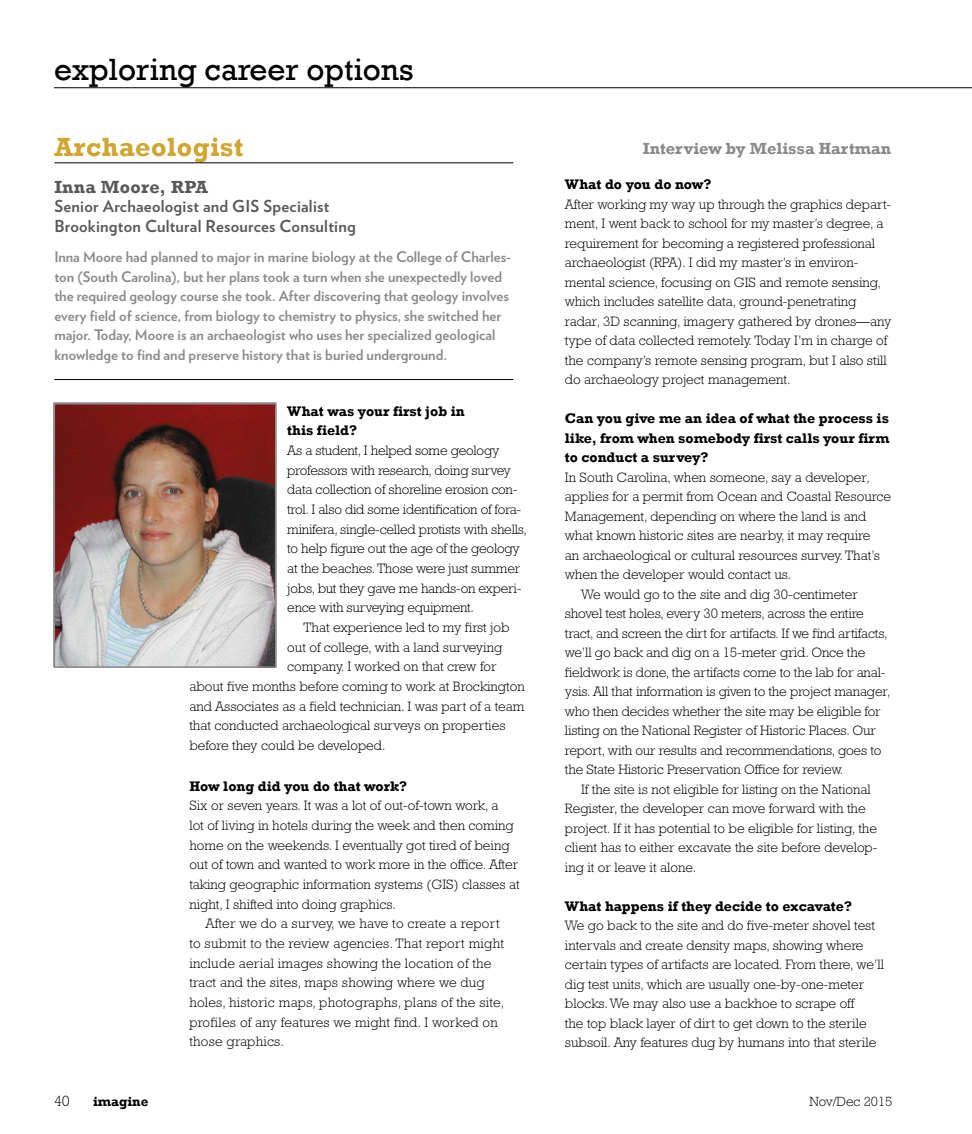
<style>
.page{position:relative;width:972px;height:1134px;background:#fff}
.page>*{position:absolute;margin:0;border:0;box-sizing:border-box;transform-origin:0 0}
.t1{font:31.5px "Rockwell";color:#000}
.t2{font:700 27px "Rockwell";letter-spacing:.015em;color:#cfa62f}
.t3{font:700 18px "Rockwell";letter-spacing:.015em;color:#58595b}
.t4{font:700 16.5px/19.8px "Verlag";letter-spacing:.015em;color:#58595b}
.t5{font:700 16.5px "Rockwell";color:#8a8a8d}
.t6{font:300 15px "Rockwell";color:#000}
.t7{font:700 14.55px/19.5px "Verlag";color:#8a8a8d}
.t8{font:700 14.25px/19.5px "Rockwell";color:#000}
.t9{font:300 13.8px/19.6px "Rockwell Std";color:#000}
.t10{font:300 13.5px "Rockwell";color:#000}
.t11{font:700 13.5px "Rockwell";color:#000}
</style>
<div class="page">
<hr style="left:54px;top:87px;width:918px;height:1px;background:#000">
<hr style="left:54px;top:163px;width:459px;height:1px;background:#000">
<hr style="left:54px;top:379px;width:459px;height:1px;background:#000">
<img style="left:57px;top:406px;width:216px;height:259px">
<div style="left:54px;top:403px;width:222px;height:265px;border:2px solid #8a8a8d"></div>
<h1 class="t1" style="left:54px;top:52px;width:361px">exploring career options</h1>
<h2 class="t2" style="left:54px;top:130px;width:191px">Archaeologist</h2>
<h3 class="t3" style="left:54px;top:176px;width:155px">Inna Moore, RPA</h3>
<p class="t4" style="left:54px;top:196px;width:303px">Senior Archaeologist and GIS Specialist<br>Brookington Cultural Resources Consulting</p>
<p class="t7" style="left:54px;top:247px;width:458px">Inna Moore had planned to major in marine biology at the College of Charles&shy;ton (South Carolina), but her plans took a turn when she unexpectedly loved the required geology course she took. After discovering that geology involves every field of science, from biology to chemistry to physics, she switched her major. Today, Moore is an archaeologist who uses her specialized geological knowledge to find and preserve history that is buried underground.</p>
<p class="t8" style="left:287px;top:401px;width:179px">What was your first job in this field?</p>
<p class="t9" style="left:287px;top:440px;width:241px">As a student, I helped some geology professors with research, doing survey data collection of shoreline erosion con&shy;trol. I also did some identification of fora&shy;minifera, single-celled protists with shells, to help figure out the age of the geology at the beaches. Those were just summer jobs, but they gave me hands-on experi&shy;ence with surveying equipment.</p>
<p class="t9" style="left:303px;top:617px;width:208px">That experience led to my first job</p>
<p class="t9" style="left:287px;top:637px;width:216px">out of college, with a land surveying</p>
<p class="t9" style="left:287px;top:657px;width:211px">company. I worked on that crew for</p>
<p class="t9" style="left:189px;top:676px;width:337px">about five months before coming to work at Brockington</p>
<p class="t9" style="left:189px;top:696px;width:337px">and Associates as a field technician. I was part of a team</p>
<p class="t9" style="left:189px;top:716px;width:318px">that conducted archaeological surveys on properties</p>
<p class="t9" style="left:189px;top:735px;width:198px">before they could be developed.</p>
<p class="t8" style="left:189px;top:776px;width:219px">How long did you do that work?</p>
<p class="t9" style="left:189px;top:796px;width:332px">Six or seven years. It was a lot of out-of-town work, a<br>lot of living in hotels during the week and then coming home on the weekends. I eventually got tired of being out of town and wanted to work more in the office. After taking geographic information systems (GIS) classes at night, I shifted into doing graphics.</p>
<p class="t9" style="left:189px;top:914px;width:316px;text-indent:16px">After we do a survey, we have to create a report to submit to the review agencies. That report might include aerial images showing the location of the tract and the sites, maps showing where we dug holes, historic maps, photographs, plans of the site, profiles of any features we might find. I worked on those graphics.</p>
<p class="t5" style="left:643px;top:138px;width:250px">Interview by Melissa Hartman</p>
<p class="t8" style="left:565px;top:175px;width:148px">What do you do now?</p>
<p class="t9" style="left:565px;top:194px;width:328px">After working my way up through the graphics depart&shy;ment, I went back to school for my master’s degree, a requirement for becoming a registered professional archaeologist (RPA). I did my master’s in environ&shy;mental science, focusing on GIS and remote sensing, which includes satellite data, ground-penetrating radar, 3D scanning, imagery gathered by drones—any type of data collected remotely. Today I’m in charge of the company’s remote sensing program, but I also still do archaeology project management.</p>
<p class="t8" style="left:565px;top:409px;width:326px;text-align:justify">Can you give me an idea of what the process is like, from when somebody first calls your firm to conduct a survey?</p>
<p class="t9" style="left:565px;top:467px;width:306px">In South Carolina, when someone, say a developer,</p>
<p class="t9" style="left:565px;top:487px;width:328px">applies for a permit from Ocean and Coastal Resource</p>
<p class="t9" style="left:565px;top:506px;width:303px">Management, depending on where the land is and</p>
<p class="t9" style="left:565px;top:526px;width:307px">what known historic sites are nearby, it may require</p>
<p class="t9" style="left:565px;top:545px;width:316px">an archaeological or cultural resources survey. That’s</p>
<p class="t9" style="left:565px;top:565px;width:228px">when the developer would contact us.</p>
<p class="t9" style="left:581px;top:584px;width:278px">We would go to the site and dig 30-centimeter</p>
<p class="t9" style="left:565px;top:604px;width:300px">shovel test holes, every 30 meters, across the entire</p>
<p class="t9" style="left:565px;top:623px;width:324px">tract, and screen the dirt for artifacts. If we find artifacts,</p>
<p class="t9" style="left:565px;top:643px;width:302px">we’ll go back and dig on a 15-meter grid. Once the</p>
<p class="t9" style="left:565px;top:662px;width:322px">fieldwork is done, the artifacts come to the lab for anal-</p>
<p class="t9" style="left:565px;top:682px;width:327px">ysis. All that information is given to the project manager,</p>
<p class="t9" style="left:565px;top:701px;width:317px">who then decides whether the site may be eligible for</p>
<p class="t9" style="left:565px;top:721px;width:313px">listing on the National Register of Historic Places. Our</p>
<p class="t9" style="left:565px;top:740px;width:318px">report, with our results and recommendations, goes to</p>
<p class="t9" style="left:565px;top:760px;width:280px">the State Historic Preservation Office for review.</p>
<p class="t9" style="left:581px;top:779px;width:291px">If the site is not eligible for listing on the National</p>
<p class="t9" style="left:565px;top:799px;width:302px">Register, the developer can move forward with the</p>
<p class="t9" style="left:565px;top:818px;width:314px">project. If it has potential to be eligible for listing, the</p>
<p class="t9" style="left:565px;top:838px;width:314px">client has to either excavate the site before develop-</p>
<p class="t9" style="left:565px;top:857px;width:133px">ing it or leave it alone.</p>
<p class="t8" style="left:565px;top:896px;width:289px">What happens if they decide to excavate?</p>
<p class="t9" style="left:565px;top:916px;width:321px">We go back to the site and do five-meter shovel test intervals and create density maps, showing where certain types of artifacts are located. From there, we’ll dig test units, which are usually one-by-one-meter blocks. We may also use a backhoe to scrape off<br>the top black layer of dirt to get down to the sterile subsoil. Any features dug by humans into that sterile</p>
<p class="t6" style="left:54px;top:1092px;width:17px">40</p>
<p class="t11" style="left:93px;top:1093px;width:57px">imagine</p>
<p class="t10" style="left:809px;top:1093px;width:85px">Nov/Dec 2015</p>
</div>
